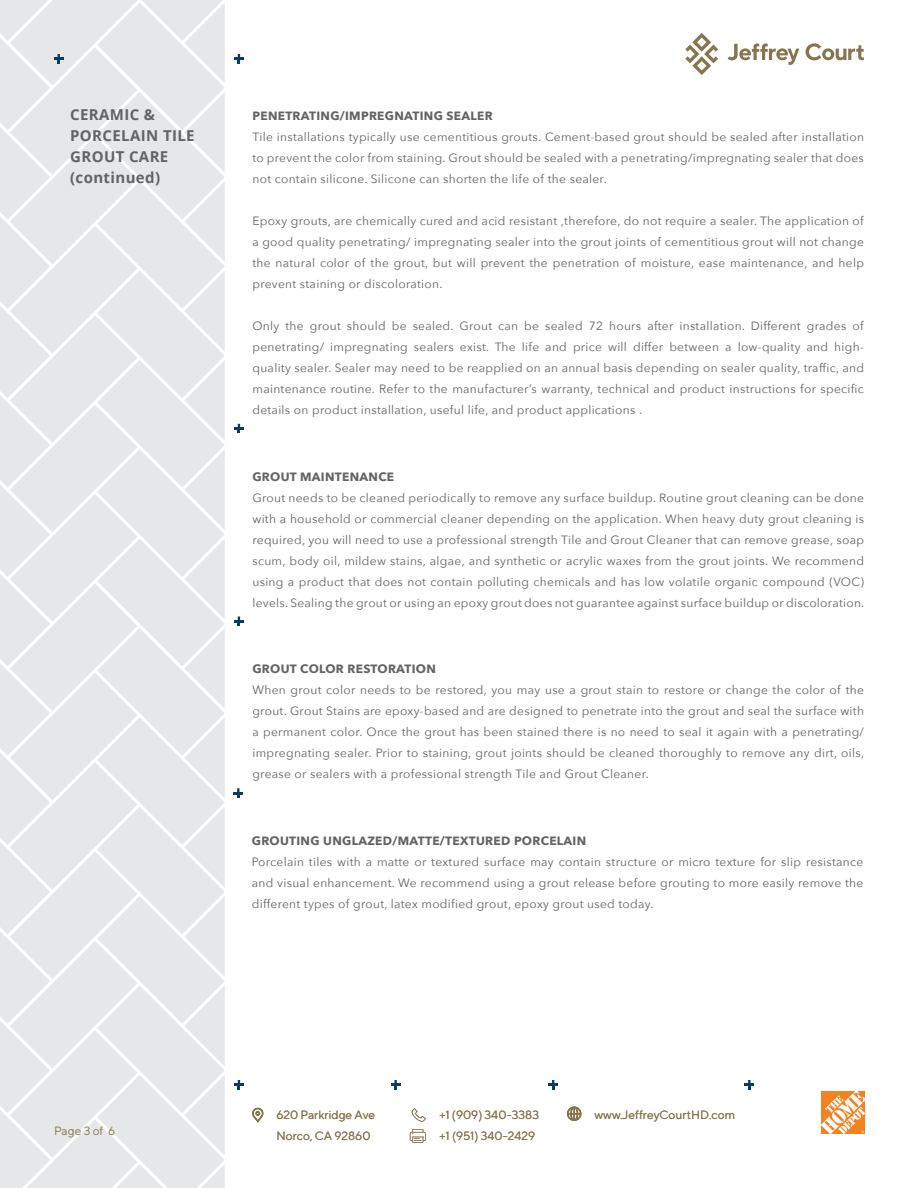
<style>
.page{position:relative;width:918px;height:1188px;background:#fff}
.page>*{position:absolute;margin:0;border:0;box-sizing:border-box;transform-origin:0 0}
.t1{font:700 15px/21px "Open Sans";letter-spacing:.025em;color:#636366}
.t2{font:12px/21px "Avenir Next";letter-spacing:.025em;color:#636366;text-align:justify}
.t3{font:700 12px "Avenir Next";letter-spacing:.025em;color:#636366}
.t4{font:12px "TT Norms";color:#87754e}
</style>
<div class="page">
<svg style="left:234px;top:788px;width:9px;height:10px"></svg>
<svg style="left:234px;top:1080px;width:10px;height:9px"></svg>
<svg style="left:391px;top:1080px;width:9px;height:9px"></svg>
<svg style="left:548px;top:1080px;width:10px;height:9px"></svg>
<svg style="left:745px;top:1080px;width:9px;height:9px"></svg>
<svg style="left:412px;top:1108px;width:14px;height:14px"></svg>
<svg style="left:410px;top:1129px;width:16px;height:14px"></svg>
<svg style="left:252px;top:1108px;width:12px;height:14px"></svg>
<svg style="left:567px;top:1107px;width:14px;height:14px"></svg>
<svg style="left:234px;top:424px;width:10px;height:9px"></svg>
<svg style="left:234px;top:617px;width:10px;height:9px"></svg>
<svg style="left:0;top:0;width:225px;height:1188px"></svg>
<svg style="left:234px;top:54px;width:10px;height:9px"></svg>
<img style="left:822px;top:1092px;width:42px;height:42px">
<svg style="left:685px;top:33px;width:33px;height:42px"></svg>
<svg style="left:728px;top:44px;width:71px;height:21px"></svg>
<svg style="left:806px;top:43px;width:58px;height:18px"></svg>
<p class="t1" style="left:70px;top:103px;width:126px">CERAMIC &amp;<br>PORCELAIN TILE<br>GROUT CARE</p>
<p class="t1" style="left:70px;top:166px;width:91px">(continued)</p>
<p class="t3" style="left:252px;top:106px;width:242px">PENETRATING/IMPREGNATING SEALER</p>
<p class="t2" style="left:252px;top:126px;width:613px">Tile installations typically use cementitious grouts. Cement-based grout should be sealed after installation to prevent the color from staining. Grout should be sealed with a penetrating/impregnating sealer that does not contain silicone. Silicone can shorten the life of the sealer.</p>
<p class="t2" style="left:252px;top:210px;width:613px">Epoxy grouts, are chemically cured and acid resistant ,therefore, do not require a sealer. The application of a good quality penetrating/ impregnating sealer into the grout joints of cementitious grout will not change the natural color of the grout, but will prevent the penetration of moisture, ease maintenance, and help prevent staining or discoloration.</p>
<p class="t2" style="left:252px;top:315px;width:613px">Only the grout should be sealed. Grout can be sealed 72 hours after installation. Different grades of penetrating/ impregnating sealers exist. The life and price will differ between a low-quality and high&shy;quality sealer. Sealer may need to be reapplied on an annual basis depending on sealer quality, traffic, and maintenance routine. Refer to the manufacturer’s warranty, technical and product instructions for specific details on product installation, useful life, and product applications .</p>
<p class="t3" style="left:252px;top:466px;width:143px">GROUT MAINTENANCE</p>
<p class="t2" style="left:252px;top:486px;width:614px">Grout needs to be cleaned periodically to remove any surface buildup. Routine grout cleaning can be done with a household or commercial cleaner depending on the application. When heavy duty grout cleaning is required, you will need to use a professional strength Tile and Grout Cleaner that can remove grease, soap scum, body oil, mildew stains, algae, and synthetic or acrylic waxes from the grout joints. We recommend using a product that does not contain polluting chemicals and has low volatile organic compound (VOC) levels. Sealing the grout or using an epoxy grout does not guarantee against surface buildup or discoloration.</p>
<p class="t3" style="left:252px;top:659px;width:185px">GROUT COLOR RESTORATION</p>
<p class="t2" style="left:252px;top:679px;width:613px">When grout color needs to be restored, you may use a grout stain to restore or change the color of the grout. Grout Stains are epoxy-based and are designed to penetrate into the grout and seal the surface with a permanent color. Once the grout has been stained there is no need to seal it again with a penetrating/ impregnating sealer. Prior to staining, grout joints should be cleaned thoroughly to remove any dirt, oils, grease or sealers with a professional strength Tile and Grout Cleaner.</p>
<p class="t3" style="left:252px;top:830px;width:336px">GROUTING UNGLAZED/MATTE/TEXTURED PORCELAIN</p>
<p class="t2" style="left:252px;top:851px;width:613px">Porcelain tiles with a matte or textured surface may contain structure or micro texture for slip resistance and visual enhancement. We recommend using a grout release before grouting to more easily remove the different types of grout, latex modified grout, epoxy grout used today.</p>
<p class="t4" style="left:54px;top:1123px;width:63px">Page 3 of 6</p>
<p class="t4" style="left:276px;top:1107px;width:100px">620 Parkridge Ave</p>
<p class="t4" style="left:276px;top:1128px;width:96px">Norco, CA 92860</p>
<p class="t4" style="left:439px;top:1107px;width:101px">+1 (909) 340-3383</p>
<p class="t4" style="left:439px;top:1128px;width:97px">+1 (951) 340-2429</p>
<p class="t4" style="left:595px;top:1107px;width:142px">www.JeffreyCourtHD.com</p>
</div>
